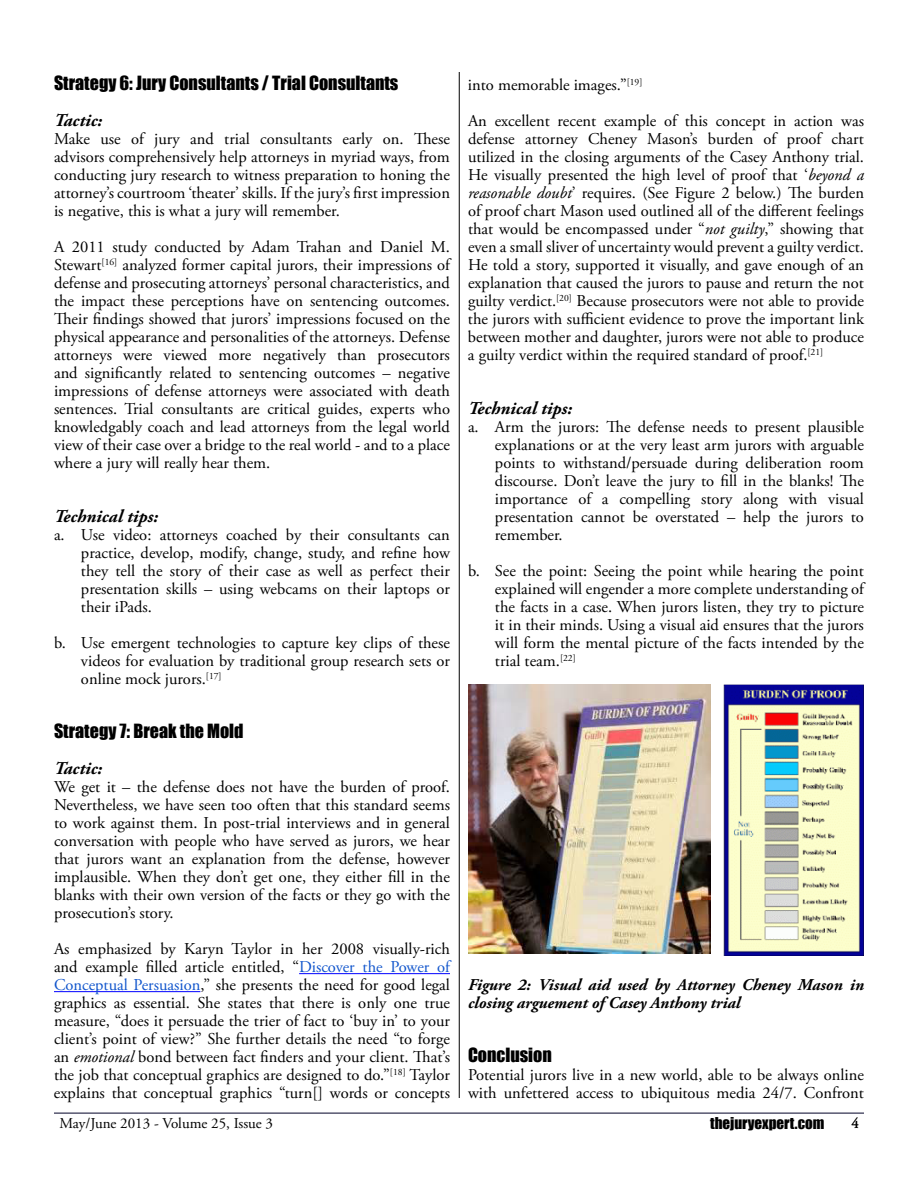
<style>
.page{position:relative;width:918px;height:1188px;background:#fff}
.page>*{position:absolute;margin:0;border:0;box-sizing:border-box;transform-origin:0 0}
.t1{font:18px "Impact";color:#000}
.t2{font:italic 700 18px "Adobe Garamond Pro";color:#000}
.t3{font:16.5px/18px "Adobe Garamond Pro";color:#000;text-align:justify}
.t4{font:italic 700 16.5px/18px "Adobe Garamond Pro";color:#000}
.t5{font:15px "Adobe Garamond Pro";color:#000}
.t6{font:15px "Impact";color:#000}
.s1{color:#15c}
.s2{font-style:italic}
</style>
<div class="page">
<hr style="left:54px;top:1113px;width:810px;height:1px;background:#000027">
<hr style="left:459px;top:72px;width:1px;height:1026px;background:#000">
<hr style="left:299px;top:973px;width:151px;height:1px;background:#00f">
<hr style="left:54px;top:991px;width:146px;height:1px;background:#00f">
<img style="left:468px;top:684px;width:243px;height:270px">
<img style="left:723px;top:684px;width:141px;height:272px">
<p class="t1" style="left:54px;top:69px;width:346px">Strategy 6: Jury Consultants / Trial Consultants</p>
<p class="t2" style="left:54px;top:110px;width:50px">Tactic:</p>
<p class="t3" style="left:54px;top:130px;width:398px">Make use of jury and trial consultants early on. These advisors comprehensively help attorneys in myriad ways, from conducting jury research to witness preparation to honing the attorney’s courtroom ‘theater’ skills. If the jury’s first impression is negative, this is what a jury will remember.</p>
<p class="t3" style="left:54px;top:238px;width:398px">A 2011 study conducted by Adam Trahan and Daniel M.<br>Stewart<sup>[16]</sup> analyzed former capital jurors, their impressions of defense and prosecuting attorneys’ personal characteristics, and the impact these perceptions have on sentencing outcomes.<br>Their findings showed that jurors’ impressions focused on the physical appearance and personalities of the attorneys. Defense attorneys were viewed more negatively than prosecutors and significantly related to sentencing outcomes – negative impressions of defense attorneys were associated with death sentences. Trial consultants are critical guides, experts who knowledgably coach and lead attorneys from the legal world view of their case over a bridge to the real world - and to a place where a jury will really hear them.</p>
<p class="t2" style="left:54px;top:506px;width:106px">Technical tips:</p>
<p class="t3" style="left:81px;top:526px;width:371px;text-indent:-27px">a. Use video: attorneys coached by their consultants can practice, develop, modify, change, study, and refine how they tell the story of their case as well as perfect their presentation skills – using webcams on their laptops or their iPads.</p>
<p class="t3" style="left:81px;top:634px;width:370px;text-indent:-27px">b. Use emergent technologies to capture key clips of these videos for evaluation by traditional group research sets or online mock jurors.<sup>[17]</sup></p>
<p class="t1" style="left:54px;top:717px;width:191px">Strategy 7: Break the Mold</p>
<p class="t2" style="left:54px;top:758px;width:50px">Tactic:</p>
<p class="t3" style="left:54px;top:778px;width:398px">We get it – the defense does not have the burden of proof.<br>Nevertheless, we have seen too often that this standard seems to work against them. In post-trial interviews and in general conversation with people who have served as jurors, we hear that jurors want an explanation from the defense, however implausible. When they don’t get one, they either fill in the blanks with their own version of the facts or they go with the prosecution’s story.</p>
<p class="t3" style="left:54px;top:940px;width:398px">As emphasized by Karyn Taylor in her 2008 visually-rich and example filled article entitled, “<span class="s1">Discover the Power of Conceptual Persuasion</span>,” she presents the need for good legal graphics as essential. She states that there is only one true measure, “does it persuade the trier of fact to ‘buy in’ to your client’s point of view?” She further details the need “to forge an <span class="s2">emotional</span> bond between fact finders and your client. That’s the job that conceptual graphics are designed to do.”<sup>[18]</sup> Taylor explains that conceptual graphics “turn[] words or concepts</p>
<p class="t3" style="left:468px;top:67px;width:398px;line-height:36px">into memorable images.”<sup>[19]<br></sup>An excellent recent example of this concept in action was</p>
<p class="t3" style="left:468px;top:130px;width:398px">defense attorney Cheney Mason’s burden of proof chart utilized in the closing arguments of the Casey Anthony trial.<br>He visually presented the high level of proof that ‘<span class="s2">beyond a reasonable doubt</span>’ requires. (See Figure 2 below.) The burden of proof chart Mason used outlined all of the different feelings that would be encompassed under “<span class="s2">not guilty</span>,” showing that even a small sliver of uncertainty would prevent a guilty verdict.<br>He told a story, supported it visually, and gave enough of an explanation that caused the jurors to pause and return the not guilty verdict.<sup>[20]</sup> Because prosecutors were not able to provide the jurors with sufficient evidence to prove the important link between mother and daughter, jurors were not able to produce a guilty verdict within the required standard of proof.<sup>[21]</sup></p>
<p class="t2" style="left:468px;top:398px;width:106px">Technical tips:</p>
<p class="t3" style="left:495px;top:418px;width:371px;text-indent:-27px">a. Arm the jurors: The defense needs to present plausible explanations or at the very least arm jurors with arguable points to withstand/persuade during deliberation room discourse. Don’t leave the jury to fill in the blanks! The importance of a compelling story along with visual presentation cannot be overstated – help the jurors to remember.</p>
<p class="t3" style="left:495px;top:562px;width:371px;text-indent:-27px">b. See the point: Seeing the point while hearing the point explained will engender a more complete understanding of the facts in a case. When jurors listen, they try to picture it in their minds. Using a visual aid ensures that the jurors will form the mental picture of the facts intended by the trial team.<sup>[22]</sup></p>
<p class="t4" style="left:468px;top:976px;width:398px">Figure 2: Visual aid used by Attorney Cheney Mason in closing arguement of Casey Anthony trial</p>
<p class="t1" style="left:468px;top:1041px;width:85px">Conclusion</p>
<p class="t3" style="left:468px;top:1066px;width:398px">Potential jurors live in a new world, able to be always online with unfettered access to ubiquitous media 24/7. Confront</p>
<p class="t5" style="left:59px;top:1114px;width:215px">May/June 2013 - Volume 25, Issue 3</p>
<p class="t6" style="left:710px;top:1112px;width:116px">thejuryexpert.com</p>
<p class="t5" style="left:852px;top:1114px;width:9px">4</p>
</div>
